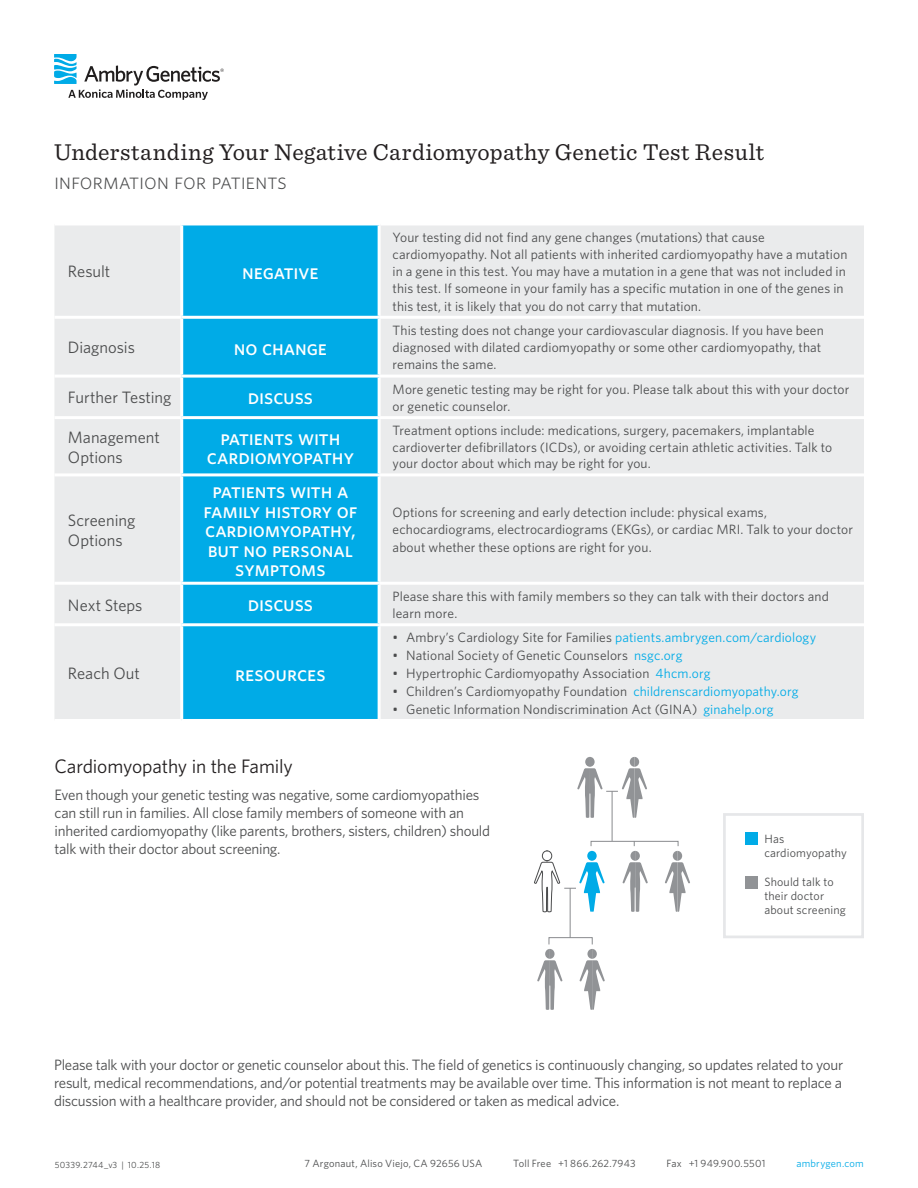
<style>
.page{position:relative;width:918px;height:1188px;background:#fff}
.page>*{position:absolute;margin:0;border:0;box-sizing:border-box;transform-origin:0 0}
.Titles{font:24px "Sentinel";letter-spacing:.015em;color:#231f20}
.t1{font:22.5px "Whitney Light SC";letter-spacing:-.005em;color:#4b4c4d}
.t2{font:21px/19.5px "Whitney Medium SC";letter-spacing:-.005em;color:#fff;text-align:center}
.Black_all_caps_subhe{font:19.5px "Whitney";letter-spacing:-.01em;color:#231f20}
.Black_all_caps_subhe-2{font:16.5px/19.8px "Whitney";color:#4b4c4d}
.Section_text{font:15px/18px "Whitney";letter-spacing:-.015em;color:#4b4c4d}
.Body_Copy{font:13.5px/17.2px "Whitney";letter-spacing:.01em;color:#4b4c4d}
.Bullet_copy{font:13.5px/16.5px "Whitney";letter-spacing:.005em;color:#4b4c4d}
.Main_table_copy{font:12px/14.4px "Whitney";letter-spacing:.015em;color:#4b4c4d}
.t3{font:10.5px "Whitney";letter-spacing:.015em;color:#4b4c4d}
.t4{font:10.5px "Whitney";letter-spacing:.02em;color:#00abe7}
.t5{font:9px "Whitney";letter-spacing:.03em;color:#4b4c4d}
.s1{color:#00abe7}
</style>
<div class="page">
<div style="left:54px;top:225px;width:810px;height:494px;background:#eaebec"></div>
<div style="left:183px;top:225px;width:195px;height:494px;background:#00abe7"></div>
<hr style="left:180px;top:585px;width:3px;height:38px;background:#fff">
<hr style="left:180px;top:626px;width:3px;height:93px;background:#fff">
<hr style="left:182px;top:582px;width:197px;height:3px;background:#fff">
<hr style="left:182px;top:623px;width:197px;height:3px;background:#fff">
<hr style="left:54px;top:316px;width:128px;height:3px;background:#fff">
<hr style="left:54px;top:375px;width:128px;height:3px;background:#fff">
<hr style="left:54px;top:416px;width:128px;height:3px;background:#fff">
<hr style="left:180px;top:225px;width:3px;height:91px;background:#fff">
<hr style="left:180px;top:319px;width:3px;height:56px;background:#fff">
<hr style="left:180px;top:378px;width:3px;height:38px;background:#fff">
<hr style="left:54px;top:473px;width:128px;height:3px;background:#fff">
<hr style="left:180px;top:419px;width:3px;height:54px;background:#fff">
<hr style="left:54px;top:582px;width:128px;height:3px;background:#fff">
<hr style="left:54px;top:623px;width:128px;height:3px;background:#fff">
<hr style="left:180px;top:476px;width:3px;height:106px;background:#fff">
<hr style="left:182px;top:316px;width:197px;height:3px;background:#fff">
<hr style="left:182px;top:375px;width:197px;height:3px;background:#fff">
<hr style="left:182px;top:416px;width:197px;height:3px;background:#fff">
<hr style="left:182px;top:473px;width:197px;height:3px;background:#fff">
<hr style="left:378px;top:225px;width:3px;height:91px;background:#fff">
<hr style="left:378px;top:319px;width:3px;height:56px;background:#fff">
<hr style="left:378px;top:378px;width:3px;height:38px;background:#fff">
<hr style="left:378px;top:419px;width:3px;height:54px;background:#fff">
<hr style="left:378px;top:476px;width:3px;height:106px;background:#fff">
<hr style="left:378px;top:585px;width:3px;height:38px;background:#fff">
<hr style="left:378px;top:626px;width:3px;height:93px;background:#fff">
<hr style="left:379px;top:316px;width:485px;height:3px;background:#fff">
<hr style="left:379px;top:375px;width:485px;height:3px;background:#fff">
<hr style="left:379px;top:416px;width:485px;height:3px;background:#fff">
<hr style="left:379px;top:473px;width:485px;height:3px;background:#fff">
<hr style="left:379px;top:582px;width:485px;height:3px;background:#fff">
<hr style="left:379px;top:623px;width:485px;height:3px;background:#fff">
<div style="left:723px;top:813px;width:141px;height:125px;border:3px solid #e6e7e9"></div>
<div style="left:745px;top:833px;width:12px;height:12px;background:#00abe7"></div>
<div style="left:745px;top:877px;width:13px;height:12px;background:#919396"></div>
<hr style="left:612px;top:791px;width:1px;height:50px;background:#898b8e">
<hr style="left:570px;top:888px;width:1px;height:50px;background:#898b8e">
<svg style="left:577px;top:757px;width:70px;height:61px"></svg>
<svg style="left:534px;top:841px;width:156px;height:71px"></svg>
<svg style="left:537px;top:937px;width:68px;height:73px"></svg>
<svg style="left:54px;top:54px;width:170px;height:46px"></svg>
<p class="Titles" style="left:54px;top:134px;width:712px">Understanding Your Negative Cardiomyopathy Genetic Test Result</p>
<p class="t1" style="left:54px;top:167px;width:234px">information for patients</p>
<p class="Black_all_caps_subhe-2" style="left:68px;top:261px;width:44px">Result</p>
<p class="t2" style="left:242px;top:262px;width:78px">negative</p>
<p class="Black_all_caps_subhe-2" style="left:68px;top:337px;width:68px">Diagnosis</p>
<p class="t2" style="left:234px;top:338px;width:95px">no change</p>
<p class="Body_Copy" style="left:393px;top:228px;width:456px">Your testing did not find any gene changes (mutations) that cause cardiomyopathy. Not all patients with inherited cardiomyopathy have a mutation in a gene in this test. You may have a mutation in a gene that was not included in this test. If someone in your family has a specific mutation in one of the genes in this test, it is likely that you do not carry that mutation.</p>
<p class="Body_Copy" style="left:393px;top:321px;width:433px">This testing does not change your cardiovascular diagnosis. If you have been diagnosed with dilated cardiomyopathy or some other cardiomyopathy, that remains the same.</p>
<p class="Black_all_caps_subhe-2" style="left:68px;top:387px;width:105px">Further Testing</p>
<p class="t2" style="left:248px;top:386px;width:67px">discuss</p>
<p class="Body_Copy" style="left:393px;top:380px;width:458px">More genetic testing may be right for you. Please talk about this with your doctor or genetic counselor.</p>
<p class="Black_all_caps_subhe-2" style="left:68px;top:427px;width:93px">Management<br>Options</p>
<p class="t2" style="left:207px;top:428px;width:149px">patients with cardiomyopathy</p>
<p class="Bullet_copy" style="left:393px;top:422px;width:441px">Treatment options include: medications, surgery, pacemakers, implantable cardioverter defibrillators (ICDs), or avoiding certain athletic activities. Talk to your doctor about which may be right for you.</p>
<p class="Black_all_caps_subhe-2" style="left:68px;top:510px;width:69px">Screening<br>Options</p>
<p class="t2" style="left:203px;top:481px;width:156px">patients with a family history of cardiomyopathy, but no personal symptoms</p>
<p class="Body_Copy" style="left:393px;top:504px;width:462px">Options for screening and early detection include: physical exams, echocardiograms, electrocardiograms (EKGs), or cardiac MRI. Talk to your doctor about whether these options are right for you.</p>
<p class="Black_all_caps_subhe-2" style="left:68px;top:595px;width:76px">Next Steps</p>
<p class="t2" style="left:248px;top:594px;width:67px">discuss</p>
<p class="Body_Copy" style="left:393px;top:587px;width:438px">Please share this with family members so they can talk with their doctors and learn more.</p>
<p class="Black_all_caps_subhe-2" style="left:68px;top:663px;width:74px">Reach Out</p>
<p class="t2" style="left:235px;top:664px;width:92px">resources</p>
<p class="Body_Copy" style="left:393px;top:629px;width:425px">• Ambry’s Cardiology Site for Families <span class="s1">patients.ambrygen.com/cardiology</span></p>
<p class="Body_Copy" style="left:393px;top:647px;width:291px">• National Society of Genetic Counselors <span class="s1">nsgc.org</span></p>
<p class="Body_Copy" style="left:393px;top:664px;width:319px">• Hypertrophic Cardiomyopathy Association <span class="s1">4hcm.org</span></p>
<p class="Body_Copy" style="left:393px;top:682px;width:408px">• Children’s Cardiomyopathy Foundation <span class="s1">childrenscardiomyopathy.org</span></p>
<p class="Body_Copy" style="left:393px;top:700px;width:383px">• Genetic Information Nondiscrimination Act (GINA) <span class="s1">ginahelp.org</span></p>
<p class="Black_all_caps_subhe" style="left:54px;top:753px;width:240px">Cardiomyopathy in the Family</p>
<p class="Section_text" style="left:55px;top:786px;width:437px">Even though your genetic testing was negative, some cardiomyopathies can still run in families. All close family members of someone with an inherited cardiomyopathy (like parents, brothers, sisters, children) should talk with their doctor about screening.</p>
<p class="Main_table_copy" style="left:764px;top:831px;width:84px">Has cardiomyopathy</p>
<p class="Main_table_copy" style="left:764px;top:874px;width:83px">Should talk to their doctor about screening</p>
<p class="Section_text" style="left:54px;top:1056px;width:791px;text-align:justify">Please talk with your doctor or genetic counselor about this. The field of genetics is continuously changing, so updates related to your result, medical recommendations, and/or potential treatments may be available over time. This information is not meant to replace a discussion with a healthcare provider, and should not be considered or taken as medical advice.</p>
<p class="t5" style="left:55px;top:1159px;width:107px">50339.2744_v3 | 10.25.18</p>
<p class="t3" style="left:305px;top:1156px;width:179px">7 Argonaut, Aliso Viejo, CA 92656 USA</p>
<p class="t3" style="left:513px;top:1156px;width:124px">Toll Free +1 866.262.7943</p>
<p class="t3" style="left:667px;top:1156px;width:101px">Fax +1 949.900.5501</p>
<p class="t4" style="left:796px;top:1156px;width:69px">ambrygen.com</p>
</div>
